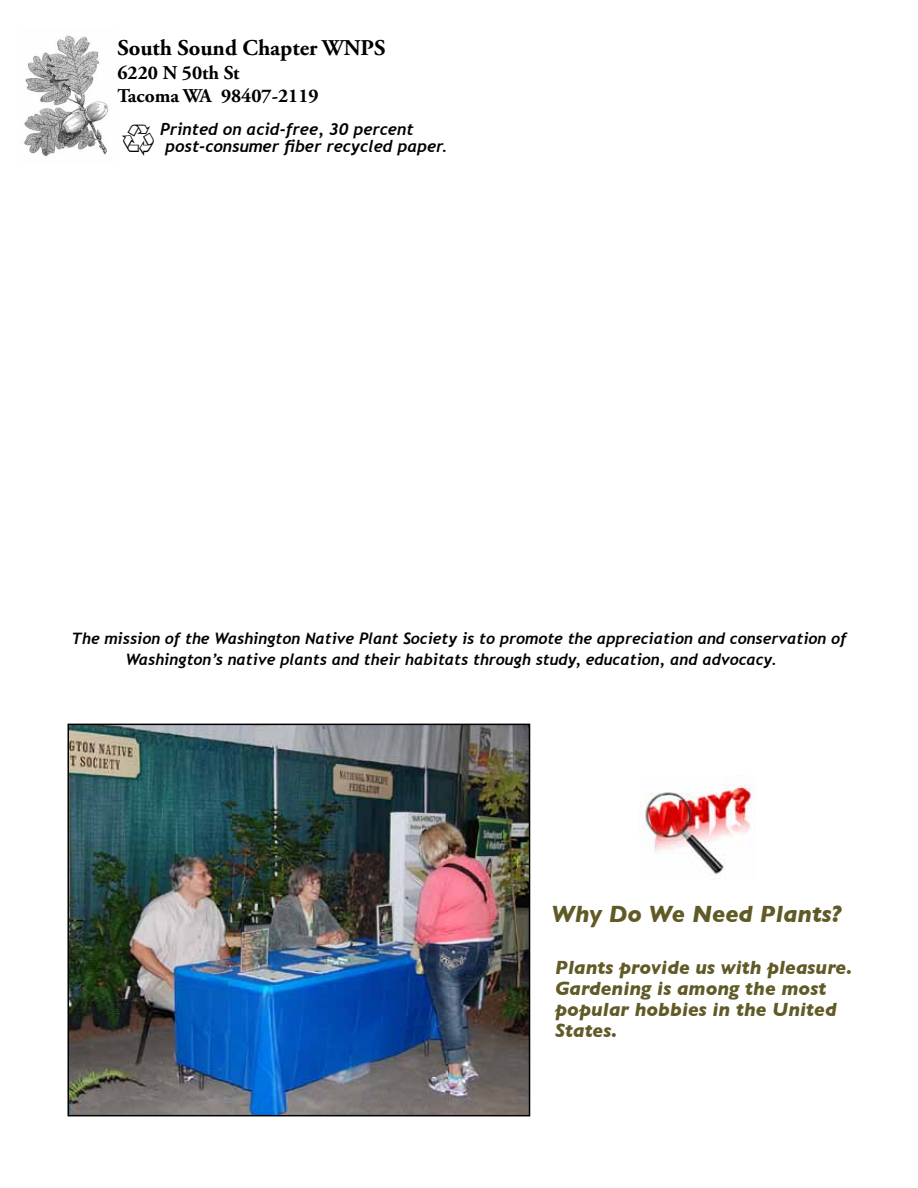
<style>
.page{position:relative;width:918px;height:1188px;background:#fff}
.page>*{position:absolute;margin:0;border:0;box-sizing:border-box;transform-origin:0 0}
.t1{font:italic 700 24px "Gill Sans";color:#605a27}
.t2{font:700 22.5px "Adobe Garamond Pro";color:#000}
.t3{font:italic 700 19.5px/21px "Gill Sans";color:#605a27}
.t4{font:700 19.5px/23.4px "Adobe Garamond Pro";color:#000}
.t5{font:italic 700 16.5px/16.5px "Trebuchet";color:#000}
.t6{font:italic 700 15.75px/21px "Trebuchet";color:#000}
</style>
<div class="page">
<img style="left:24px;top:35px;width:85px;height:122px">
<img style="left:71px;top:727px;width:456px;height:386px">
<div style="left:68px;top:724px;width:462px;height:392px;border:2px solid #000"></div>
<img style="left:639px;top:784px;width:116px;height:91px">
<h2 class="t2" style="left:117px;top:35px;width:270px">South Sound Chapter WNPS</h2>
<p class="t4" style="left:117px;top:61px;width:203px">6220 N 50th St<br>Tacoma WA 98407-2119</p>
<p class="t5" style="left:165px;top:121px;width:284px;text-indent:-5px">Printed on acid-free, 30 percent post-consumer fiber recycled paper.</p>
<p class="t6" style="left:125px;top:629px;width:723px;text-indent:-54px">The mission of the Washington Native Plant Society is to promote the appreciation and conservation of<br>Washington’s native plants and their habitats through study, education, and advocacy.</p>
<h1 class="t1" style="left:551px;top:899px;width:292px">Why Do We Need Plants?</h1>
<p class="t3" style="left:555px;top:957px;width:299px">Plants provide us with pleasure.<br>Gardening is among the most popular hobbies in the United<br>States.</p>
</div>
